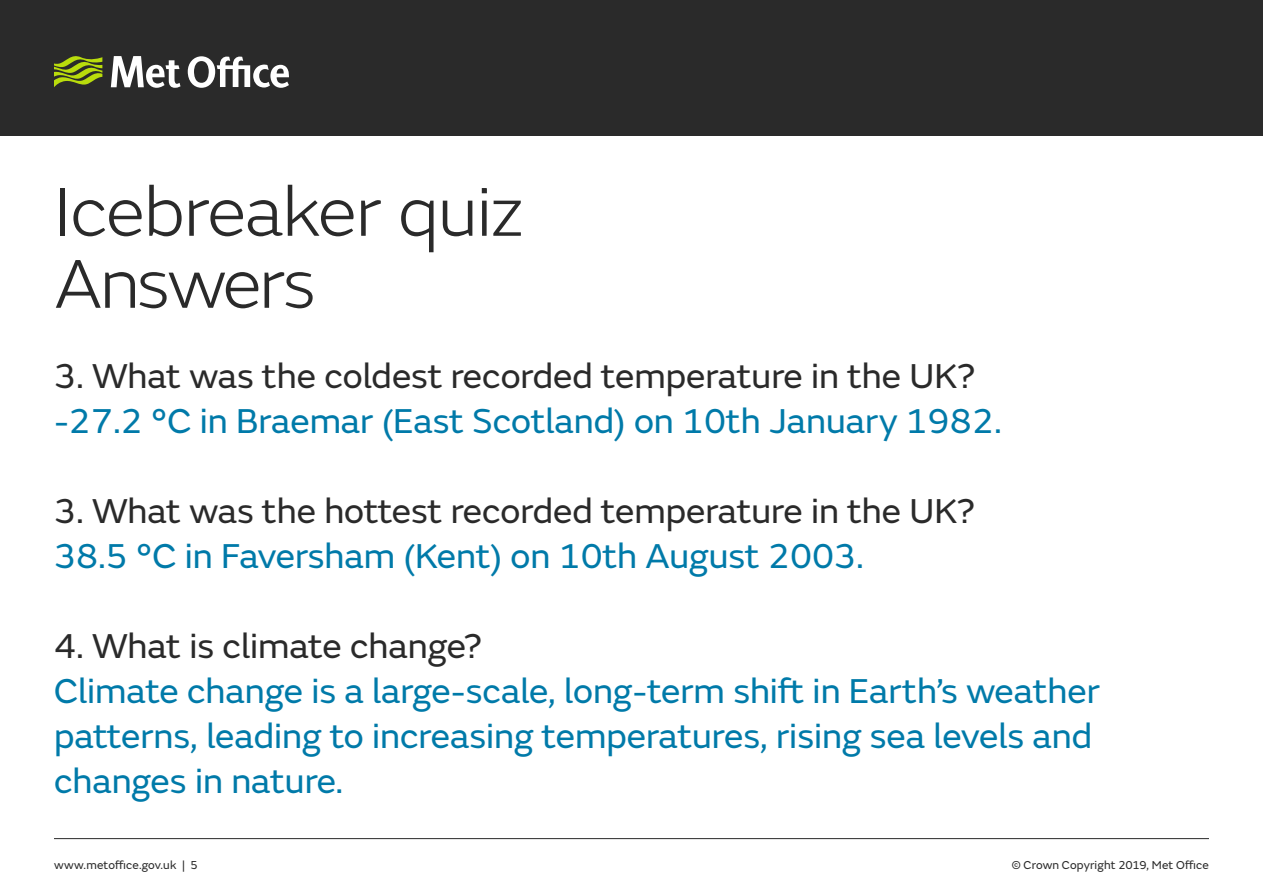
<style>
.page{position:relative;width:1263px;height:893px;background:#fff}
.page>*{position:absolute;margin:0;border:0;box-sizing:border-box;transform-origin:0 0}
.t1{font:300 72px/72px "FS Emeric";letter-spacing:-.025em;color:#2a2a2a}
.t2{font:36px/45px "FS Emeric";color:#007aa9}
.t3{font:36px "FS Emeric";color:#2a2a2a}
.t4{font:12px "FS Emeric";letter-spacing:.01em;color:#2a2a2a}
</style>
<div class="page">
<hr style="left:54px;top:838px;width:1155px;height:1px;background:#2a2a2a">
<div style="left:0;top:0;width:1263px;height:135px;background:#2a2a2a"></div>
<svg style="left:111px;top:56px;width:178px;height:32px"></svg>
<svg style="left:54px;top:56px;width:48px;height:31px"></svg>
<h1 class="t1" style="left:54px;top:173px;width:472px">Icebreaker quiz<br>Answers</h1>
<p class="t3" style="left:54px;top:350px;width:923px">3. What was the coldest recorded temperature in the UK?</p>
<p class="t2" style="left:54px;top:396px;width:949px">-27.2 °C in Braemar (East Scotland) on 10th January 1982.</p>
<p class="t3" style="left:54px;top:485px;width:923px">3. What was the hottest recorded temperature in the UK?</p>
<p class="t2" style="left:54px;top:531px;width:811px">38.5 °C in Faversham (Kent) on 10th August 2003.</p>
<p class="t3" style="left:54px;top:620px;width:430px">4. What is climate change?</p>
<p class="t2" style="left:54px;top:666px;width:1047px">Climate change is a large-scale, long-term shift in Earth’s weather patterns, leading to increasing temperatures, rising sea levels and changes in nature.</p>
<p class="t4" style="left:54px;top:856px;width:145px">www.metoffice.gov.uk | 5</p>
<p class="t4" style="left:1012px;top:856px;width:199px">© Crown Copyright 2019, Met Office</p>
</div>
